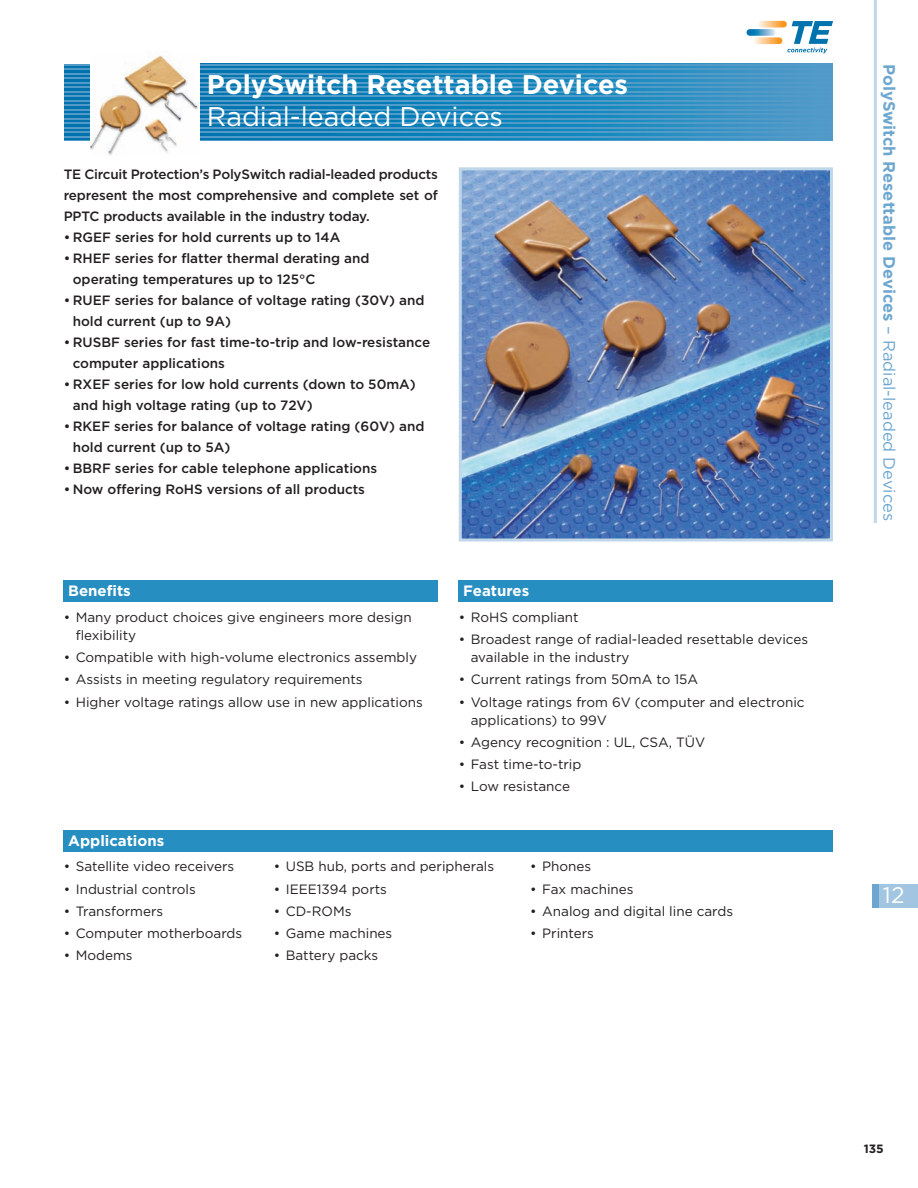
<style>
.page{position:relative;width:918px;height:1188px;background:#fff}
.page>*{position:absolute;margin:0;border:0;box-sizing:border-box;transform-origin:0 0}
.t1{font:700 27px "Gotham";color:#fff}
.t2{font:27px "Gotham";color:#fff}
.t3{font:22.5px "Gotham";color:#fff}
.t4{font:700 16.5px "Gotham";color:#6da7d0}
.t5{font:700 15px "Gotham";color:#fff}
.t6{font:13.5px/18px "Gotham";color:#231f20}
.t7{font:500 13.5px/21px "Gotham";color:#231f20}
.t8{font:700 12px "Gotham";color:#231f20}
.s1{font-weight:400}
</style>
<div class="page">
<img style="left:90px;top:55px;width:109px;height:100px">
<hr style="left:874px;top:0;width:3px;height:523px;background:#c0d7ea">
<svg style="left:758px;top:21px;width:29px;height:6px"></svg>
<svg style="left:753px;top:37px;width:29px;height:7px"></svg>
<svg style="left:747px;top:29px;width:29px;height:7px"></svg>
<svg style="left:787px;top:21px;width:46px;height:32px"></svg>
<div style="left:876px;top:884px;width:42px;height:24px;background:#a2c5e2"></div>
<div style="left:873px;top:884px;width:6px;height:24px;background:#6da7d0"></div>
<img style="left:200px;top:65px;width:633px;height:75px">
<hr style="left:200px;top:136px;width:633px;height:1px;background:#529ac8">
<hr style="left:200px;top:131px;width:633px;height:2px;background:#529ac8">
<hr style="left:200px;top:122px;width:633px;height:2px;background:#529ac8">
<hr style="left:200px;top:118px;width:633px;height:1px;background:#529ac8">
<hr style="left:200px;top:113px;width:633px;height:2px;background:#529ac8">
<hr style="left:200px;top:109px;width:633px;height:1px;background:#529ac8">
<hr style="left:200px;top:104px;width:633px;height:2px;background:#529ac8">
<hr style="left:200px;top:100px;width:633px;height:1px;background:#529ac8">
<hr style="left:200px;top:95px;width:633px;height:2px;background:#529ac8">
<hr style="left:200px;top:91px;width:633px;height:1px;background:#529ac8">
<hr style="left:200px;top:86px;width:633px;height:2px;background:#529ac8">
<hr style="left:200px;top:82px;width:633px;height:1px;background:#529ac8">
<hr style="left:200px;top:77px;width:633px;height:2px;background:#529ac8">
<hr style="left:200px;top:73px;width:633px;height:1px;background:#529ac8">
<hr style="left:200px;top:68px;width:633px;height:2px;background:#529ac8">
<hr style="left:200px;top:64px;width:633px;height:1px;background:#529ac8">
<hr style="left:200px;top:127px;width:633px;height:1px;background:#529ac8">
<hr style="left:200px;top:140px;width:633px;height:1px;background:#529ac8">
<img style="left:463px;top:171px;width:366px;height:367px">
<div style="left:459px;top:167px;width:374px;height:375px;border:3px solid #c0d7ea"></div>
<div style="left:64px;top:581px;width:374px;height:21px;background:#278ec1"></div>
<div style="left:459px;top:581px;width:374px;height:21px;background:#278ec1"></div>
<div style="left:64px;top:831px;width:769px;height:21px;background:#278ec1"></div>
<svg style="left:64px;top:65px;width:25px;height:71px"></svg>
<hr style="left:64px;top:131px;width:25px;height:2px;background:#529ac8">
<hr style="left:64px;top:122px;width:25px;height:2px;background:#529ac8">
<svg style="left:64px;top:118px;width:25px;height:1px"></svg>
<hr style="left:64px;top:113px;width:25px;height:2px;background:#529ac8">
<svg style="left:64px;top:109px;width:25px;height:1px"></svg>
<hr style="left:64px;top:104px;width:25px;height:2px;background:#529ac8">
<svg style="left:64px;top:100px;width:25px;height:1px"></svg>
<hr style="left:64px;top:95px;width:25px;height:2px;background:#529ac8">
<svg style="left:64px;top:91px;width:25px;height:1px"></svg>
<hr style="left:64px;top:86px;width:25px;height:2px;background:#529ac8">
<svg style="left:64px;top:82px;width:25px;height:1px"></svg>
<hr style="left:64px;top:77px;width:25px;height:2px;background:#529ac8">
<svg style="left:64px;top:73px;width:25px;height:1px"></svg>
<hr style="left:64px;top:68px;width:25px;height:2px;background:#529ac8">
<svg style="left:64px;top:64px;width:25px;height:1px"></svg>
<svg style="left:64px;top:127px;width:25px;height:1px"></svg>
<svg style="left:64px;top:136px;width:25px;height:5px"></svg>
<h1 class="t1" style="left:207px;top:69px;width:423px">PolySwitch Resettable Devices</h1>
<h1 class="t2" style="left:207px;top:101px;width:298px">Radial-leaded Devices</h1>
<p class="t7" style="left:64px;top:163px;width:376px;text-align:justify">TE Circuit Protection’s PolySwitch radial-leaded products represent the most comprehensive and complete set of PPTC products available in the industry today.</p>
<p class="t7" style="left:64px;top:226px;width:278px">• RGEF series for hold currents up to 14A</p>
<p class="t7" style="left:73px;top:247px;width:298px;text-indent:-9px">• RHEF series for flatter thermal derating and operating temperatures up to 125°C</p>
<p class="t7" style="left:73px;top:289px;width:353px;text-indent:-9px">• RUEF series for balance of voltage rating (30V) and hold current (up to 9A)</p>
<p class="t7" style="left:73px;top:331px;width:359px;text-indent:-9px">• RUSBF series for fast time-to-trip and low-resistance computer applications</p>
<p class="t7" style="left:73px;top:373px;width:345px;text-indent:-9px">• RXEF series for low hold currents (down to 50mA) and high voltage rating (up to 72V)</p>
<p class="t7" style="left:73px;top:415px;width:353px;text-indent:-9px">• RKEF series for balance of voltage rating (60V) and hold current (up to 5A)</p>
<p class="t7" style="left:64px;top:457px;width:315px">• BBRF series for cable telephone applications</p>
<p class="t7" style="left:64px;top:478px;width:303px">• Now offering RoHS versions of all products</p>
<p class="t5" style="left:68px;top:582px;width:64px">Benefits</p>
<p class="t5" style="left:463px;top:582px;width:67px">Features</p>
<p class="t6" style="left:76px;top:608px;width:338px;text-indent:-12px">• Many product choices give engineers more design flexibility</p>
<p class="t6" style="left:64px;top:648px;width:355px">• Compatible with high-volume electronics assembly</p>
<p class="t6" style="left:64px;top:671px;width:300px">• Assists in meeting regulatory requirements</p>
<p class="t6" style="left:64px;top:693px;width:360px">• Higher voltage ratings allow use in new applications</p>
<p class="t5" style="left:68px;top:832px;width:98px">Applications</p>
<p class="t6" style="left:459px;top:608px;width:121px">• RoHS compliant</p>
<p class="t6" style="left:471px;top:630px;width:339px;text-indent:-12px">• Broadest range of radial-leaded resettable devices available in the industry</p>
<p class="t6" style="left:459px;top:671px;width:241px">• Current ratings from 50mA to 15A</p>
<p class="t6" style="left:471px;top:693px;width:335px;text-indent:-12px">• Voltage ratings from 6V (computer and electronic applications) to 99V</p>
<p class="t6" style="left:459px;top:733px;width:248px">• Agency recognition : UL, CSA, TÜV</p>
<p class="t6" style="left:459px;top:755px;width:124px">• Fast time-to-trip</p>
<p class="t6" style="left:459px;top:778px;width:113px">• Low resistance</p>
<p class="t6" style="left:64px;top:858px;width:172px">• Satellite video receivers</p>
<p class="t6" style="left:64px;top:880px;width:134px">• Industrial controls</p>
<p class="t6" style="left:64px;top:902px;width:101px">• Transformers</p>
<p class="t6" style="left:64px;top:924px;width:180px">• Computer motherboards</p>
<p class="t6" style="left:64px;top:947px;width:70px">• Modems</p>
<p class="t6" style="left:274px;top:858px;width:222px">• USB hub, ports and peripherals</p>
<p class="t6" style="left:274px;top:880px;width:115px">• IEEE1394 ports</p>
<p class="t6" style="left:274px;top:902px;width:79px">• CD-ROMs</p>
<p class="t6" style="left:274px;top:924px;width:120px">• Game machines</p>
<p class="t6" style="left:274px;top:947px;width:106px">• Battery packs</p>
<p class="t6" style="left:530px;top:858px;width:63px">• Phones</p>
<p class="t6" style="left:530px;top:880px;width:105px">• Fax machines</p>
<p class="t6" style="left:530px;top:902px;width:204px">• Analog and digital line cards</p>
<p class="t6" style="left:530px;top:924px;width:65px">• Printers</p>
<p class="t4" style="left:899px;top:64px;width:458px;rotate:90deg">PolySwitch Resettable Devices <span class="s1">– Radial-leaded Devices</span></p>
<h2 class="t3" style="left:883px;top:882px;width:23px">12</h2>
<p class="t8" style="left:864px;top:1142px;width:22px">135</p>
</div>
